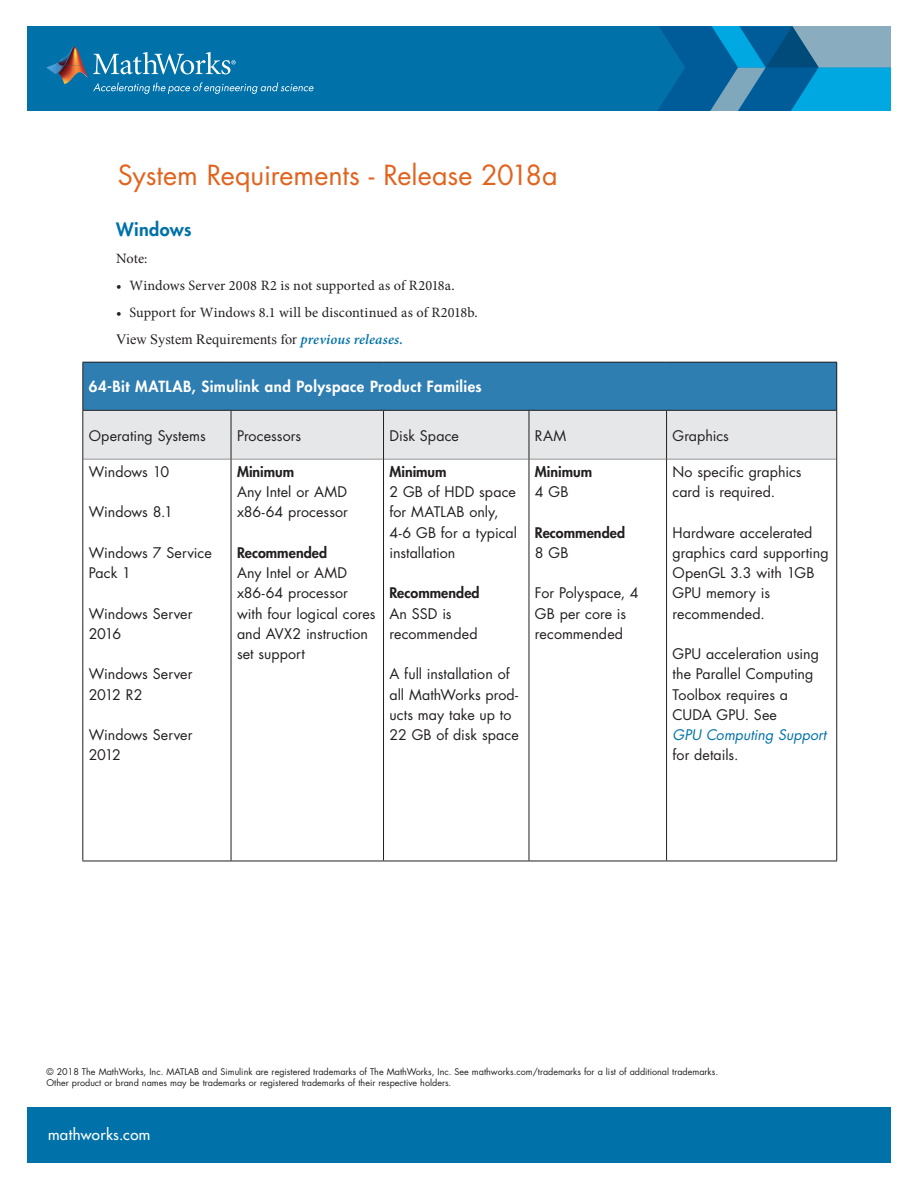
<style>
.page{position:relative;width:918px;height:1188px;background:#fff}
.page>*{position:absolute;margin:0;border:0;box-sizing:border-box;transform-origin:0 0}
.t1{font:27px "Futura Std";letter-spacing:-.005em;color:#e1631e}
.Heading_1{font:800 18px "Futura Std";letter-spacing:.02em;color:#0071a9}
.Table_Headers{font:800 15px "Futura Std";letter-spacing:.025em;color:#fff}
.t2{font:500 15px "Futura Std";letter-spacing:.03em;color:#fff}
.table_body{font:14.25px/20.2px "Futura Std";letter-spacing:.005em;color:#231f20}
.Body_Copy{font:14.25px "Minion Pro";letter-spacing:.005em;color:#231f20}
.table_body-2{font:800 14.25px "Futura Std";color:#231f20}
.t3{font:14.25px "Times New Roman";letter-spacing:.005em;color:#231f20}
.t4{font:9px/11.2px "Futura Std";color:#231f20}
.s1{font-family:"Minion Pro";font-weight:600;font-style:italic;color:#0071a9}
.s2{font-style:italic;color:#0071a9}
</style>
<div class="page">
<div style="left:27px;top:1108px;width:864px;height:55px;background:#0071a9"></div>
<div style="left:27px;top:26px;width:864px;height:85px;background:#0071a9"></div>
<img style="left:57px;top:47px;width:26px;height:18px">
<svg style="left:46px;top:63px;width:11px;height:11px"></svg>
<img style="left:57px;top:65px;width:31px;height:19px">
<svg style="left:93px;top:82px;width:221px;height:12px"></svg>
<svg style="left:93px;top:52px;width:143px;height:22px"></svg>
<svg style="left:658px;top:26px;width:233px;height:85px;background:#2082b2"></svg>
<div style="left:83px;top:362px;width:754px;height:48px;background:#2f7eb2"></div>
<div style="left:83px;top:411px;width:753px;height:48px;background:#e6e7e9"></div>
<hr style="left:83px;top:459px;width:148px;height:1px;background:#939598">
<hr style="left:231px;top:459px;width:152px;height:1px;background:#939598">
<hr style="left:384px;top:459px;width:145px;height:1px;background:#939598">
<hr style="left:529px;top:459px;width:137px;height:1px;background:#939598">
<hr style="left:667px;top:459px;width:169px;height:1px;background:#939598">
<hr style="left:231px;top:411px;width:1px;height:48px;background:#231f20">
<hr style="left:231px;top:459px;width:1px;height:402px;background:#231f20">
<hr style="left:383px;top:411px;width:1px;height:48px;background:#231f20">
<hr style="left:383px;top:459px;width:1px;height:402px;background:#231f20">
<hr style="left:529px;top:411px;width:1px;height:48px;background:#231f20">
<hr style="left:666px;top:411px;width:1px;height:48px;background:#231f20">
<hr style="left:529px;top:459px;width:1px;height:402px;background:#231f20">
<hr style="left:666px;top:459px;width:1px;height:402px;background:#231f20">
<hr style="left:82px;top:411px;width:1px;height:48px;background:#231f20">
<hr style="left:836px;top:411px;width:1px;height:48px;background:#231f20">
<hr style="left:82px;top:459px;width:1px;height:402px;background:#231f20">
<hr style="left:836px;top:459px;width:1px;height:402px;background:#231f20">
<hr style="left:82px;top:861px;width:149px;height:1px;background:#231f20">
<hr style="left:231px;top:861px;width:153px;height:1px;background:#231f20">
<hr style="left:384px;top:861px;width:145px;height:1px;background:#231f20">
<hr style="left:529px;top:861px;width:138px;height:1px;background:#231f20">
<hr style="left:667px;top:861px;width:170px;height:1px;background:#231f20">
<hr style="left:82px;top:362px;width:149px;height:1px;background:#231f20">
<hr style="left:82px;top:363px;width:1px;height:47px;background:#231f20">
<hr style="left:231px;top:362px;width:153px;height:1px;background:#231f20">
<hr style="left:384px;top:362px;width:145px;height:1px;background:#231f20">
<hr style="left:529px;top:362px;width:138px;height:1px;background:#231f20">
<hr style="left:667px;top:362px;width:170px;height:1px;background:#231f20">
<hr style="left:836px;top:363px;width:1px;height:47px;background:#231f20">
<hr style="left:82px;top:410px;width:149px;height:1px;background:#231f20">
<hr style="left:231px;top:410px;width:153px;height:1px;background:#231f20">
<hr style="left:384px;top:410px;width:145px;height:1px;background:#231f20">
<hr style="left:529px;top:410px;width:138px;height:1px;background:#231f20">
<hr style="left:667px;top:410px;width:170px;height:1px;background:#231f20">
<p class="t1" style="left:118px;top:158px;width:441px">System Requirements - Release 2018a</p>
<p class="Heading_1" style="left:116px;top:218px;width:77px">Windows</p>
<p class="Body_Copy" style="left:116px;top:248px;width:33px">Note:</p>
<p class="Body_Copy" style="left:116px;top:275px;width:340px">• Windows Server 2008 R2 is not supported as of R2018a.</p>
<p class="Body_Copy" style="left:116px;top:302px;width:363px">• Support for Windows 8.1 will be discontinued as of R2018b.</p>
<p class="t3" style="left:116px;top:329px;width:288px">View System Requirements for <span class="s1">previous releases.</span></p>
<p class="Table_Headers" style="left:89px;top:377px;width:394px">64-Bit MATLAB, Simulink and Polyspace Product Families</p>
<p class="table_body" style="left:89px;top:425px;width:118px">Operating Systems</p>
<p class="table_body" style="left:237px;top:425px;width:66px">Processors</p>
<p class="table_body" style="left:390px;top:425px;width:71px">Disk Space</p>
<p class="table_body" style="left:535px;top:425px;width:33px">RAM</p>
<p class="table_body" style="left:673px;top:425px;width:58px">Graphics</p>
<p class="table_body" style="left:89px;top:462px;width:82px">Windows 10</p>
<p class="table_body" style="left:89px;top:502px;width:86px">Windows 8.1</p>
<p class="table_body" style="left:89px;top:543px;width:125px">Windows 7 Service<br>Pack 1</p>
<p class="table_body" style="left:89px;top:603px;width:105px">Windows Server<br>2016</p>
<p class="table_body" style="left:89px;top:664px;width:105px">Windows Server<br>2012 R2</p>
<p class="table_body" style="left:89px;top:725px;width:105px">Windows Server<br>2012</p>
<p class="table_body" style="left:673px;top:462px;width:131px">No specific graphics card is required.</p>
<p class="table_body" style="left:673px;top:522px;width:158px">Hardware accelerated graphics card supporting<br>OpenGL 3.3 with 1GB<br>GPU memory is recommended.</p>
<p class="table_body" style="left:673px;top:644px;width:155px">GPU acceleration using the Parallel Computing<br>Toolbox requires a<br>CUDA GPU. See<br><span class="s2">GPU Computing Support </span>for details.</p>
<p class="table_body-2" style="left:237px;top:463px;width:59px">Minimum</p>
<p class="table_body" style="left:237px;top:482px;width:112px">Any Intel or AMD x86-64 processor</p>
<p class="table_body-2" style="left:237px;top:544px;width:92px">Recommended</p>
<p class="table_body" style="left:237px;top:563px;width:140px">Any Intel or AMD x86-64 processor with four logical cores and AVX2 instruction set support</p>
<p class="table_body-2" style="left:390px;top:463px;width:59px">Minimum</p>
<p class="table_body" style="left:390px;top:482px;width:129px">2 GB of HDD space for MATLAB only,<br>4-6 GB for a typical installation</p>
<p class="table_body-2" style="left:390px;top:584px;width:92px">Recommended</p>
<p class="table_body" style="left:390px;top:603px;width:90px">An SSD is recommended</p>
<p class="table_body" style="left:390px;top:664px;width:131px">A full installation of all MathWorks prod&shy;ucts may take up to<br>22 GB of disk space</p>
<p class="table_body-2" style="left:535px;top:463px;width:59px">Minimum</p>
<p class="table_body" style="left:535px;top:482px;width:35px">4 GB</p>
<p class="table_body-2" style="left:535px;top:523px;width:92px">Recommended</p>
<p class="table_body" style="left:535px;top:543px;width:35px">8 GB</p>
<p class="table_body" style="left:535px;top:583px;width:105px">For Polyspace, 4<br>GB per core is recommended</p>
<p class="t4" style="left:46px;top:1066px;width:673px">© 2018 The MathWorks, Inc. MATLAB and Simulink are registered trademarks of The MathWorks, Inc. See mathworks.com/trademarks for a list of additional trademarks.<br>Other product or brand names may be trademarks or registered trademarks of their respective holders.</p>
<p class="t4" style="left:73px;top:1066px;width:7px">7</p>
<p class="t2" style="left:48px;top:1125px;width:104px">mathworks.com</p>
</div>
